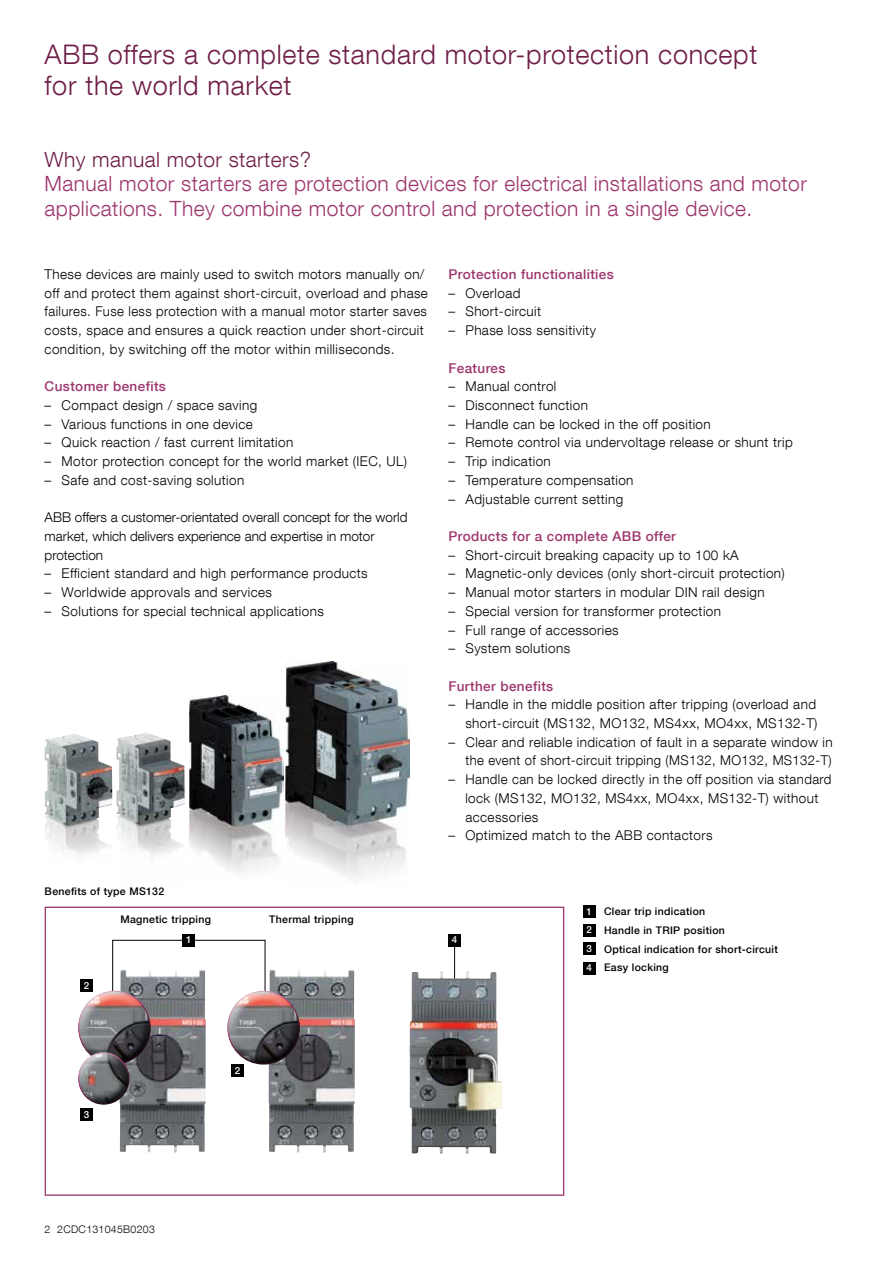
<style>
.page{position:relative;width:893px;height:1263px;background:#fff}
.page>*{position:absolute;margin:0;border:0;box-sizing:border-box;transform-origin:0 0}
.t1{font:300 27px/31.5px "ABB Neue Helvetica";letter-spacing:.025em;color:#6f1e48}
.t2{font:300 21px/24.8px "ABB Neue Helvetica";letter-spacing:.02em;color:#9d366c}
.t3{font:300 21px "ABB Neue Helvetica";letter-spacing:.02em;color:#6f1e48}
.t4{font:300 13.5px/18.8px "ABB Neue Helvetica";letter-spacing:.03em;color:#000}
.t5{font:300 13.5px/18.8px "ABB Neue Helvetica";color:#000}
.t6{font:500 13.5px "ABB Neue Helvetica";letter-spacing:.03em;color:#9d366c}
.t7{font:500 10.5px/18.8px "ABB Neue Helvetica";letter-spacing:.03em;color:#000}
.t8{font:300 10.5px "ABB Neue Helvetica";letter-spacing:.03em;color:#000}
.t9{font:500 9.75px "ABB Neue Helvetica";color:#fff}
</style>
<div class="page">
<div style="left:112px;top:940px;width:153px;height:52px;border:1px solid #000"></div>
<div style="left:45px;top:907px;width:519px;height:289px;border:1px solid #9d366c"></div>
<img style="left:269px;top:970px;width:86px;height:182px">
<div style="left:227px;top:989px;width:75px;height:54px;background:#fff;opacity:.75"></div>
<div style="left:227px;top:1001px;width:75px;height:64px;background:#000;opacity:.75"></div>
<img style="left:120px;top:970px;width:86px;height:182px">
<div style="left:78px;top:989px;width:75px;height:54px;background:#fff;opacity:.75"></div>
<div style="left:78px;top:1001px;width:75px;height:64px;background:#000;opacity:.75"></div>
<div style="left:77px;top:1050px;width:54px;height:39px;background:#fff;opacity:.75"></div>
<div style="left:77px;top:1059px;width:54px;height:47px;background:#000;opacity:.75"></div>
<div style="left:583px;top:905px;width:12px;height:13px;background:#000"></div>
<div style="left:583px;top:962px;width:12px;height:12px;background:#000"></div>
<div style="left:583px;top:942px;width:12px;height:13px;background:#000"></div>
<div style="left:583px;top:924px;width:12px;height:12px;background:#000"></div>
<div style="left:231px;top:1064px;width:13px;height:13px;background:#000"></div>
<div style="left:80px;top:979px;width:13px;height:13px;background:#000"></div>
<div style="left:80px;top:1108px;width:13px;height:13px;background:#000"></div>
<div style="left:448px;top:934px;width:13px;height:12px;background:#000"></div>
<hr style="left:454px;top:946px;width:1px;height:87px;background:#000">
<div style="left:182px;top:934px;width:13px;height:12px;background:#000"></div>
<img style="left:410px;top:971px;width:92px;height:183px">
<img style="left:116px;top:732px;width:69px;height:125px">
<img style="left:45px;top:734px;width:67px;height:121px">
<img style="left:286px;top:662px;width:123px;height:217px">
<img style="left:189px;top:695px;width:95px;height:179px">
<h1 class="t1" style="left:45px;top:38px;width:714px">ABB offers a complete standard motor-protection concept for the world market</h1>
<h2 class="t3" style="left:45px;top:146px;width:268px">Why manual motor starters?</h2>
<h2 class="t2" style="left:45px;top:171px;width:764px">Manual motor starters are protection devices for electrical installations and motor applications. They combine motor control and protection in a single device.</h2>
<p class="t4" style="left:45px;top:264px;width:385px">These devices are mainly used to switch motors manually on/ off and protect them against short-circuit, overload and phase failures. Fuse less protection with a manual motor starter saves costs, space and ensures a quick reaction under short-circuit condition, by switching off the motor within milliseconds.</p>
<p class="t6" style="left:45px;top:378px;width:123px">Customer benefits</p>
<p class="t4" style="left:45px;top:395px;width:214px">– Compact design / space saving</p>
<p class="t4" style="left:45px;top:414px;width:210px">– Various functions in one device</p>
<p class="t4" style="left:45px;top:433px;width:250px">– Quick reaction / fast current limitation</p>
<p class="t4" style="left:45px;top:452px;width:364px">– Motor protection concept for the world market (IEC, UL)</p>
<p class="t4" style="left:45px;top:470px;width:201px">– Safe and cost-saving solution</p>
<p class="t5" style="left:45px;top:508px;width:364px">ABB offers a customer-orientated overall concept for the world market, which delivers experience and expertise in motor protection</p>
<p class="t4" style="left:45px;top:564px;width:325px">– Efficient standard and high performance products</p>
<p class="t4" style="left:45px;top:583px;width:229px">– Worldwide approvals and services</p>
<p class="t4" style="left:45px;top:601px;width:281px">– Solutions for special technical applications</p>
<p class="t7" style="left:45px;top:882px;width:121px">Benefits of type MS132</p>
<p class="t6" style="left:448px;top:266px;width:167px">Protection functionalities</p>
<p class="t4" style="left:448px;top:283px;width:74px">– Overload</p>
<p class="t4" style="left:448px;top:302px;width:94px">– Short-circuit</p>
<p class="t4" style="left:448px;top:321px;width:149px">– Phase loss sensitivity</p>
<p class="t6" style="left:448px;top:360px;width:59px">Features</p>
<p class="t4" style="left:448px;top:377px;width:110px">– Manual control</p>
<p class="t4" style="left:448px;top:395px;width:141px">– Disconnect function</p>
<p class="t4" style="left:448px;top:414px;width:264px">– Handle can be locked in the off position</p>
<p class="t4" style="left:448px;top:433px;width:346px">– Remote control via undervoltage release or shunt trip</p>
<p class="t4" style="left:448px;top:452px;width:104px">– Trip indication</p>
<p class="t4" style="left:448px;top:470px;width:187px">– Temperature compensation</p>
<p class="t4" style="left:448px;top:489px;width:176px">– Adjustable current setting</p>
<p class="t6" style="left:448px;top:528px;width:229px">Products for a complete ABB offer</p>
<p class="t4" style="left:448px;top:545px;width:292px">– Short-circuit breaking capacity up to 100 kA</p>
<p class="t4" style="left:448px;top:564px;width:338px">– Magnetic-only devices (only short-circuit protection)</p>
<p class="t4" style="left:448px;top:583px;width:318px">– Manual motor starters in modular DIN rail design</p>
<p class="t4" style="left:448px;top:601px;width:274px">– Special version for transformer protection</p>
<p class="t4" style="left:448px;top:620px;width:172px">– Full range of accessories</p>
<p class="t4" style="left:448px;top:639px;width:123px">– System solutions</p>
<p class="t6" style="left:448px;top:678px;width:106px">Further benefits</p>
<p class="t4" style="left:448px;top:695px;width:371px;text-align:right">– Handle in the middle position after tripping (overload and short-circuit (MS132, MO132, MS4xx, MO4xx, MS132-T)</p>
<p class="t4" style="left:448px;top:732px;width:386px;text-align:right">– Clear and reliable indication of fault in a separate window in the event of short-circuit tripping (MS132, MO132, MS132-T)</p>
<p class="t4" style="left:465px;top:770px;width:368px;text-indent:-17px">– Handle can be locked directly in the off position via standard lock (MS132, MO132, MS4xx, MO4xx, MS132-T) without accessories</p>
<p class="t4" style="left:448px;top:826px;width:266px">– Optimized match to the ABB contactors</p>
<p class="t7" style="left:120px;top:909px;width:92px">Magnetic tripping</p>
<p class="t7" style="left:269px;top:909px;width:86px">Thermal tripping</p>
<p class="t9" style="left:84px;top:979px;width:7px">2</p>
<p class="t9" style="left:84px;top:1108px;width:7px">3</p>
<p class="t9" style="left:186px;top:934px;width:7px">1</p>
<p class="t9" style="left:452px;top:934px;width:7px">4</p>
<p class="t9" style="left:235px;top:1064px;width:7px">2</p>
<p class="t8" style="left:45px;top:1223px;width:112px">2 2CDC131045B0203</p>
<p class="t9" style="left:586px;top:905px;width:7px">1</p>
<p class="t9" style="left:586px;top:924px;width:7px">2</p>
<p class="t9" style="left:586px;top:942px;width:7px">3</p>
<p class="t9" style="left:586px;top:962px;width:7px">4</p>
<p class="t7" style="left:604px;top:902px;width:175px">Clear trip indication<br>Handle in TRIP position<br>Optical indication for short-circuit<br>Easy locking</p>
</div>
